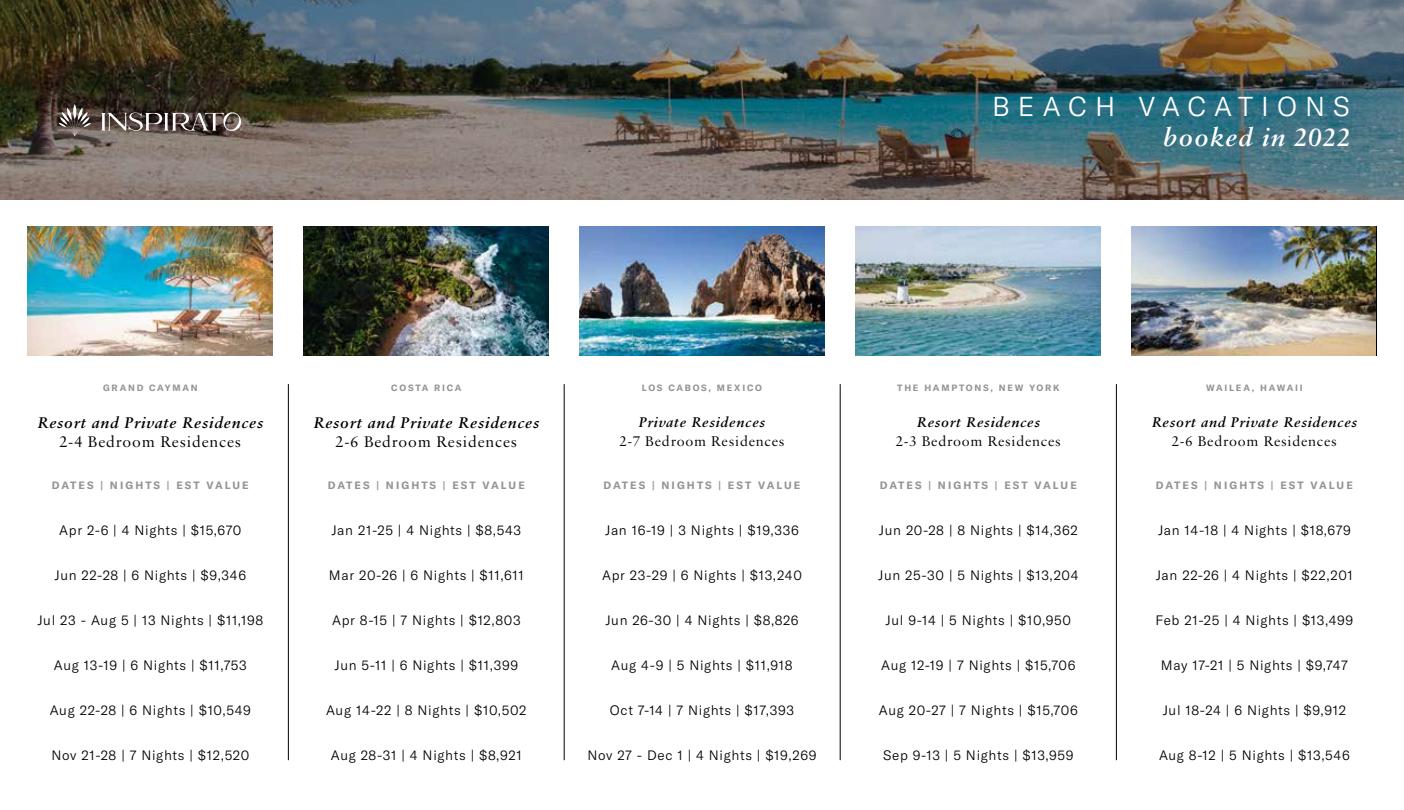
<style>
.page{position:relative;width:1404px;height:810px;background:#fff}
.page>*{position:absolute;margin:0;border:0;box-sizing:border-box;transform-origin:0 0}
.t1{font:300 27px "GT America";letter-spacing:.3em;color:#fff}
.t2{font:italic 600 27px "Sabon MT Pro";letter-spacing:.05em;color:#fff}
.t3{font:italic 600 16.5px "Sabon MT Pro";letter-spacing:.05em;color:#000}
.t4{font:16.5px "Sabon MT Pro";letter-spacing:.05em;color:#000}
.t5{font:15px "Sabon MT Pro";letter-spacing:.05em;color:#000}
.t6{font:italic 600 15px "Sabon MT Pro";letter-spacing:.05em;color:#000}
.t7{font:300 13.5px "GT America";letter-spacing:.05em;color:#000}
.t8{font:700 10.5px "GT America";letter-spacing:.2em;color:#939598}
.t9{font:700 9px "GT America";letter-spacing:.2em;color:#939598}
</style>
<div class="page">
<img style="left:28px;top:227px;width:245px;height:129px">
<img style="left:304px;top:227px;width:245px;height:129px">
<img style="left:580px;top:227px;width:245px;height:129px">
<img style="left:856px;top:227px;width:245px;height:129px">
<img style="left:1132px;top:227px;width:243px;height:129px">
<img style="left:0;top:0;width:1404px;height:200px">
<svg style="left:59px;top:104px;width:32px;height:32px"></svg>
<svg style="left:101px;top:111px;width:142px;height:21px;background:#6e645f"></svg>
<hr style="left:288px;top:384px;width:1px;height:376px;background:#000">
<hr style="left:564px;top:384px;width:1px;height:376px;background:#000">
<hr style="left:840px;top:384px;width:1px;height:376px;background:#000">
<hr style="left:1116px;top:384px;width:1px;height:376px;background:#000">
<h1 class="t1" style="left:992px;top:91px;width:359px">BEACH VACATIONS</h1>
<h1 class="t2" style="left:1163px;top:121px;width:188px">booked in 2022</h1>
<p class="t9" style="left:103px;top:382px;width:96px">GRAND CAYMAN</p>
<p class="t9" style="left:391px;top:382px;width:72px">COSTA RICA</p>
<p class="t9" style="left:642px;top:382px;width:122px">LOS CABOS, MEXICO</p>
<p class="t9" style="left:897px;top:382px;width:164px">THE HAMPTONS, NEW YORK</p>
<p class="t9" style="left:1206px;top:382px;width:98px">WAILEA, HAWAII</p>
<p class="t3" style="left:37px;top:413px;width:227px">Resort and Private Residences</p>
<p class="t4" style="left:60px;top:432px;width:183px">2-4 Bedroom Residences</p>
<p class="t3" style="left:313px;top:413px;width:227px">Resort and Private Residences</p>
<p class="t4" style="left:336px;top:432px;width:183px">2-6 Bedroom Residences</p>
<p class="t6" style="left:639px;top:413px;width:128px">Private Residences</p>
<p class="t5" style="left:619px;top:432px;width:167px">2-7 Bedroom Residences</p>
<p class="t6" style="left:917px;top:413px;width:125px">Resort Residences</p>
<p class="t5" style="left:896px;top:432px;width:167px">2-3 Bedroom Residences</p>
<p class="t6" style="left:1152px;top:413px;width:207px">Resort and Private Residences</p>
<p class="t5" style="left:1172px;top:432px;width:167px">2-6 Bedroom Residences</p>
<p class="t8" style="left:52px;top:479px;width:198px">DATES | NIGHTS | EST VALUE</p>
<p class="t8" style="left:328px;top:479px;width:198px">DATES | NIGHTS | EST VALUE</p>
<p class="t8" style="left:604px;top:479px;width:198px">DATES | NIGHTS | EST VALUE</p>
<p class="t8" style="left:880px;top:479px;width:198px">DATES | NIGHTS | EST VALUE</p>
<p class="t8" style="left:1156px;top:479px;width:198px">DATES | NIGHTS | EST VALUE</p>
<p class="t7" style="left:59px;top:523px;width:184px">Apr 2-6 | 4 Nights | $15,670</p>
<p class="t7" style="left:55px;top:568px;width:193px">Jun 22-28 | 6 Nights | $9,346</p>
<p class="t7" style="left:37px;top:613px;width:227px">Jul 23 - Aug 5 | 13 Nights | $11,198</p>
<p class="t7" style="left:54px;top:658px;width:194px">Aug 13-19 | 6 Nights | $11,753</p>
<p class="t7" style="left:50px;top:703px;width:203px">Aug 22-28 | 6 Nights | $10,549</p>
<p class="t7" style="left:51px;top:748px;width:199px">Nov 21-28 | 7 Nights | $12,520</p>
<p class="t7" style="left:332px;top:523px;width:191px">Jan 21-25 | 4 Nights | $8,543</p>
<p class="t7" style="left:329px;top:568px;width:196px">Mar 20-26 | 6 Nights | $11,611</p>
<p class="t7" style="left:332px;top:613px;width:190px">Apr 8-15 | 7 Nights | $12,803</p>
<p class="t7" style="left:335px;top:658px;width:185px">Jun 5-11 | 6 Nights | $11,399</p>
<p class="t7" style="left:326px;top:703px;width:202px">Aug 14-22 | 8 Nights | $10,502</p>
<p class="t7" style="left:331px;top:748px;width:192px">Aug 28-31 | 4 Nights | $8,921</p>
<p class="t7" style="left:605px;top:522px;width:195px">Jan 16-19 | 3 Nights | $19,336</p>
<p class="t7" style="left:602px;top:567px;width:201px">Apr 23-29 | 6 Nights | $13,240</p>
<p class="t7" style="left:605px;top:612px;width:195px">Jun 26-30 | 4 Nights | $8,826</p>
<p class="t7" style="left:611px;top:657px;width:183px">Aug 4-9 | 5 Nights | $11,918</p>
<p class="t7" style="left:610px;top:702px;width:186px">Oct 7-14 | 7 Nights | $17,393</p>
<p class="t7" style="left:587px;top:747px;width:231px">Nov 27 - Dec 1 | 4 Nights | $19,269</p>
<p class="t7" style="left:879px;top:523px;width:200px">Jun 20-28 | 8 Nights | $14,362</p>
<p class="t7" style="left:878px;top:568px;width:202px">Jun 25-30 | 5 Nights | $13,204</p>
<p class="t7" style="left:886px;top:613px;width:187px">Jul 9-14 | 5 Nights | $10,950</p>
<p class="t7" style="left:881px;top:658px;width:196px">Aug 12-19 | 7 Nights | $15,706</p>
<p class="t7" style="left:879px;top:703px;width:200px">Aug 20-27 | 7 Nights | $15,706</p>
<p class="t7" style="left:883px;top:748px;width:192px">Sep 9-13 | 5 Nights | $13,959</p>
<p class="t7" style="left:1158px;top:522px;width:194px">Jan 14-18 | 4 Nights | $18,679</p>
<p class="t7" style="left:1156px;top:567px;width:199px">Jan 22-26 | 4 Nights | $22,201</p>
<p class="t7" style="left:1155px;top:612px;width:200px">Feb 21-25 | 4 Nights | $13,499</p>
<p class="t7" style="left:1161px;top:657px;width:188px">May 17-21 | 5 Nights | $9,747</p>
<p class="t7" style="left:1163px;top:702px;width:185px">Jul 18-24 | 6 Nights | $9,912</p>
<p class="t7" style="left:1159px;top:747px;width:192px">Aug 8-12 | 5 Nights | $13,546</p>
</div>
